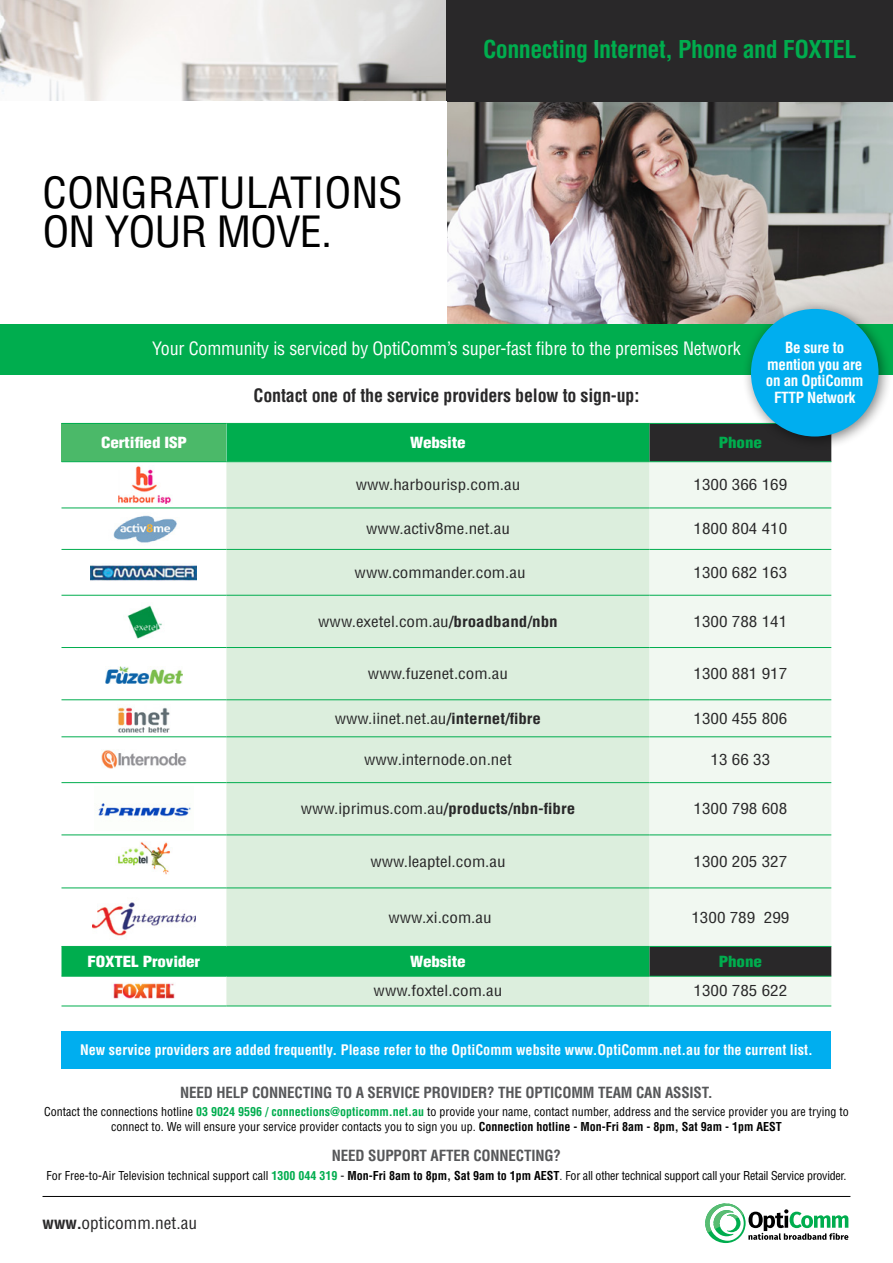
<style>
.page{position:relative;width:893px;height:1263px;background:#fff}
.page>*{position:absolute;margin:0;border:0;box-sizing:border-box;transform-origin:0 0}
.t1{font:condensed 42px/39px "Helvetica LT Std";color:#000;scale:1.05 1}
.Body__White{font:700 condensed 24px "Helvetica LT Std";letter-spacing:-.02em;color:#00ad4e}
.Body__White-2{font:condensed 18px "Helvetica LT Std";letter-spacing:-.01em;color:#fff}
.t2{font:700 condensed 18px "Helvetica LT Std";letter-spacing:-.01em;color:#292829}
.t3{font:condensed 16.5px "Helvetica LT Std";color:#292829;scale:1.05 1}
.Table_Text{font:condensed 15px "Helvetica LT Std";color:#292829;scale:1.14 1}
.t4{font:700 condensed 15px "Helvetica LT Std";letter-spacing:-.01em;color:#565759}
.t5{font:700 condensed 15px/16.5px "Helvetica LT Std";letter-spacing:-.02em;color:#fff;text-align:center}
.Body__White-3{font:900 condensed 15px "Helvetica LT Std";letter-spacing:-.01em;color:#fff;scale:1.14 1}
.Table_Text-2{font:700 condensed 15px "Helvetica LT Std";color:#292829;scale:1.14 1}
.Body__White-4{font:900 condensed 15px "Helvetica LT Std";letter-spacing:-.01em;color:#00ad4e;scale:1.14 1}
.t6{font:700 condensed 14.25px "Helvetica LT Std";color:#fff}
.t7{font:condensed 12px/15px "Helvetica LT Std";color:#000;text-align:center}
.t8{font:condensed 12px "Helvetica LT Std";letter-spacing:-.02em;color:#000}
.s1{font-weight:700}
.s2{font-weight:400}
.s3{font-weight:700;color:#00ad4e}
</style>
<div class="page">
<img style="left:0;top:0;width:893px;height:325px">
<svg style="left:705px;top:1203px;width:143px;height:40px"></svg>
<div style="left:446px;top:0;width:447px;height:101px;background:#292829"></div>
<div style="left:0;top:101px;width:446px;height:224px;background:#fff"></div>
<div style="left:0;top:325px;width:893px;height:50px;background:#00ad4e"></div>
<hr style="left:43px;top:1196px;width:807px;height:1px;background:#000">
<svg style="left:61px;top:424px;width:588px;height:37px;background:#15b055"></svg>
<div style="left:649px;top:424px;width:182px;height:37px;background:#292829"></div>
<svg style="left:61px;top:462px;width:165px;height:544px"></svg>
<svg style="left:226px;top:462px;width:423px;height:544px;background:#ceead4"></svg>
<svg style="left:649px;top:462px;width:182px;height:544px;fill:#f1f8f1"></svg>
<hr style="left:226px;top:423px;width:423px;height:1px;background:#00ad4e">
<hr style="left:649px;top:423px;width:182px;height:1px;background:#00ad4e">
<hr style="left:226px;top:946px;width:423px;height:1px;background:#00ad4e">
<hr style="left:649px;top:946px;width:182px;height:1px;background:#00ad4e">
<hr style="left:226px;top:461px;width:423px;height:1px;background:#00ad4e">
<hr style="left:649px;top:461px;width:182px;height:1px;background:#00ad4e">
<hr style="left:226px;top:508px;width:423px;height:1px;background:#00ad4e">
<hr style="left:649px;top:508px;width:182px;height:1px;background:#00ad4e">
<hr style="left:226px;top:549px;width:423px;height:1px;background:#00ad4e">
<hr style="left:649px;top:549px;width:182px;height:1px;background:#00ad4e">
<hr style="left:226px;top:647px;width:423px;height:1px;background:#00ad4e">
<hr style="left:649px;top:647px;width:182px;height:1px;background:#00ad4e">
<hr style="left:226px;top:699px;width:423px;height:1px;background:#00ad4e">
<hr style="left:649px;top:699px;width:182px;height:1px;background:#00ad4e">
<hr style="left:226px;top:736px;width:423px;height:1px;background:#00ad4e">
<hr style="left:649px;top:736px;width:182px;height:1px;background:#00ad4e">
<hr style="left:226px;top:782px;width:423px;height:1px;background:#00ad4e">
<hr style="left:649px;top:782px;width:182px;height:1px;background:#00ad4e">
<hr style="left:226px;top:835px;width:423px;height:1px;background:#00ad4e">
<hr style="left:649px;top:835px;width:182px;height:1px;background:#00ad4e">
<hr style="left:226px;top:888px;width:423px;height:1px;background:#00ad4e">
<hr style="left:649px;top:888px;width:182px;height:1px;background:#00ad4e">
<hr style="left:226px;top:595px;width:423px;height:1px;background:#00ad4e">
<hr style="left:649px;top:595px;width:182px;height:1px;background:#00ad4e">
<hr style="left:226px;top:976px;width:423px;height:1px;background:#00ad4e">
<hr style="left:649px;top:976px;width:182px;height:1px;background:#00ad4e">
<hr style="left:226px;top:1006px;width:423px;height:1px;background:#00ad4e">
<hr style="left:649px;top:1006px;width:182px;height:1px;background:#00ad4e">
<hr style="left:61px;top:423px;width:165px;height:1px;background:#00ad4e">
<hr style="left:61px;top:461px;width:165px;height:1px;background:#00ad4e">
<hr style="left:61px;top:508px;width:165px;height:1px;background:#00ad4e">
<hr style="left:61px;top:549px;width:165px;height:1px;background:#00ad4e">
<hr style="left:61px;top:647px;width:165px;height:1px;background:#00ad4e">
<hr style="left:61px;top:699px;width:165px;height:1px;background:#00ad4e">
<hr style="left:61px;top:736px;width:165px;height:1px;background:#00ad4e">
<hr style="left:61px;top:782px;width:165px;height:1px;background:#00ad4e">
<hr style="left:61px;top:835px;width:165px;height:1px;background:#00ad4e">
<hr style="left:61px;top:888px;width:165px;height:1px;background:#00ad4e">
<hr style="left:61px;top:595px;width:165px;height:1px;background:#00ad4e">
<hr style="left:61px;top:946px;width:165px;height:1px;background:#00ad4e">
<hr style="left:61px;top:976px;width:165px;height:1px;background:#00ad4e">
<hr style="left:61px;top:1006px;width:165px;height:1px;background:#00ad4e">
<img style="left:113px;top:466px;width:62px;height:38px">
<img style="left:109px;top:512px;width:70px;height:33px">
<img style="left:90px;top:557px;width:107px;height:28px">
<img style="left:123px;top:602px;width:42px;height:38px">
<img style="left:106px;top:666px;width:76px;height:17px">
<img style="left:117px;top:704px;width:54px;height:28px">
<img style="left:101px;top:750px;width:86px;height:19px">
<img style="left:95px;top:787px;width:98px;height:44px">
<img style="left:115px;top:842px;width:58px;height:32px">
<img style="left:93px;top:897px;width:102px;height:45px">
<img style="left:112px;top:982px;width:64px;height:18px">
<div style="left:741px;top:299px;width:152px;height:152px;background:#000;opacity:.5"></div>
<div style="left:751px;top:309px;width:127px;height:127px;background:#00aeef;border-radius:50%"></div>
<div style="left:61px;top:1031px;width:770px;height:38px;background:#00aeef"></div>
<p class="t1" style="left:43px;top:173px;width:345px">CONGRATULATIONS<br>ON YOUR MOVE.</p>
<p class="Body__White" style="left:483px;top:35px;width:375px">Connecting Internet, Phone and FOXTEL</p>
<p class="Body__White-2" style="left:152px;top:337px;width:590px">Your Community is serviced by OptiComm’s super-fast fibre to the premises Network</p>
<p class="t2" style="left:254px;top:384px;width:387px">Contact one of the service providers below to sign-up:</p>
<p class="t5" style="left:766px;top:340px;width:99px">Be sure to mention you are on an OptiComm<br>FTTP Network</p>
<p class="Body__White-3" style="left:101px;top:433px;width:77px">Certified ISP</p>
<p class="Body__White-3" style="left:410px;top:433px;width:50px">Website</p>
<p class="Body__White-4" style="left:719px;top:433px;width:39px">Phone</p>
<p class="Table_Text" style="left:356px;top:475px;width:146px">www.harbourisp.com.au</p>
<p class="Table_Text" style="left:693px;top:475px;width:84px">1300 366 169</p>
<p class="Table_Text" style="left:366px;top:519px;width:128px">www.activ8me.net.au</p>
<p class="Table_Text" style="left:693px;top:519px;width:84px">1800 804 410</p>
<p class="Table_Text" style="left:355px;top:563px;width:151px">www.commander.com.au</p>
<p class="Table_Text" style="left:693px;top:563px;width:84px">1300 682 163</p>
<p class="Table_Text" style="left:318px;top:612px;width:212px">www.exetel.com.au<span class="s1">/broadband/nbn</span></p>
<p class="Table_Text" style="left:693px;top:612px;width:84px">1300 788 141</p>
<p class="Table_Text" style="left:368px;top:664px;width:124px">www.fuzenet.com.au</p>
<p class="Table_Text" style="left:693px;top:664px;width:84px">1300 881 917</p>
<p class="Table_Text" style="left:335px;top:709px;width:182px">www.iinet.net.au<span class="s1">/internet/fibre</span></p>
<p class="Table_Text" style="left:693px;top:709px;width:84px">1300 455 806</p>
<p class="Table_Text" style="left:364px;top:750px;width:131px">www.internode.on.net</p>
<p class="Table_Text" style="left:711px;top:750px;width:54px">13 66 33</p>
<p class="Table_Text-2" style="left:301px;top:799px;width:242px"><span class="s2">www.iprimus.com.au</span>/products/nbn-fibre</p>
<p class="Table_Text" style="left:693px;top:799px;width:84px">1300 798 608</p>
<p class="Table_Text" style="left:370px;top:852px;width:120px">www.leaptel.com.au</p>
<p class="Table_Text" style="left:693px;top:852px;width:84px">1300 205 327</p>
<p class="Table_Text" style="left:389px;top:908px;width:92px">www.xi.com.au</p>
<p class="Table_Text" style="left:691px;top:908px;width:87px">1300 789 299</p>
<p class="Body__White-3" style="left:88px;top:952px;width:100px">FOXTEL Provider</p>
<p class="Body__White-3" style="left:410px;top:952px;width:50px">Website</p>
<p class="Body__White-4" style="left:719px;top:952px;width:39px">Phone</p>
<p class="Table_Text" style="left:374px;top:982px;width:114px">www.foxtel.com.au</p>
<p class="Table_Text" style="left:693px;top:982px;width:84px">1300 785 622</p>
<p class="t6" style="left:80px;top:1041px;width:734px">New service providers are added frequently. Please refer to the OptiComm website www.OptiComm.net.au for the current list.</p>
<p class="t4" style="left:180px;top:1083px;width:534px">NEED HELP CONNECTING TO A SERVICE PROVIDER? THE OPTICOMM TEAM CAN ASSIST.</p>
<p class="t7" style="left:44px;top:1104px;width:806px">Contact the connections hotline <span class="s3">03 9024 9596 / connections@opticomm.net.au</span> to provide your name, contact number, address and the service provider you are trying to connect to. We will ensure your service provider contacts you to sign you up. <span class="s1">Connection hotline - Mon-Fri 8am - 8pm, Sat 9am - 1pm AEST</span></p>
<p class="t4" style="left:332px;top:1145px;width:231px">NEED SUPPORT AFTER CONNECTING?</p>
<p class="t8" style="left:46px;top:1168px;width:801px">For Free-to-Air Television technical support call <span class="s3">1300 044 319</span> - <span class="s1">Mon-Fri 8am to 8pm, Sat 9am to 1pm AEST</span>. For all other technical support call your Retail Service provider.</p>
<p class="t3" style="left:43px;top:1213px;width:149px"><span class="s1">www.</span>opticomm.net.au</p>
</div>
